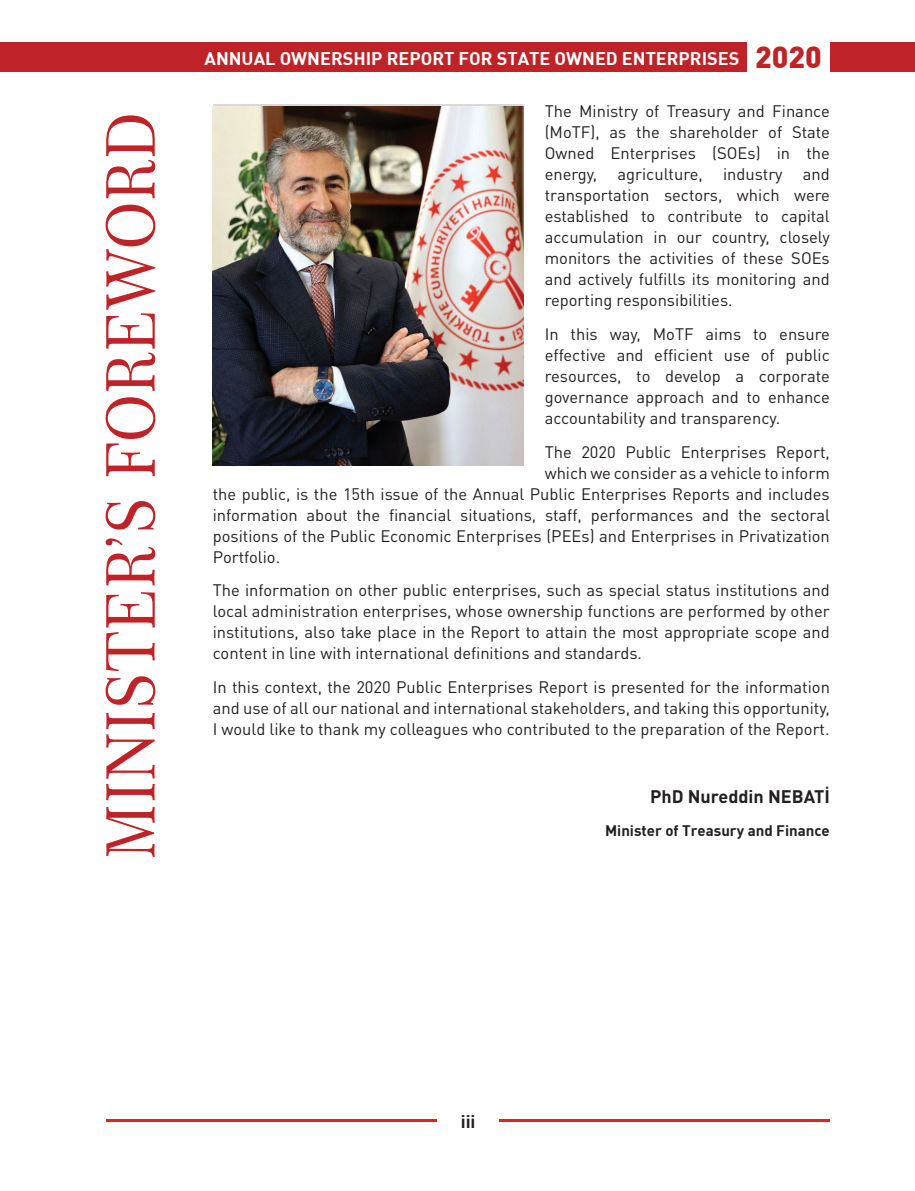
<style>
.page{position:relative;width:915px;height:1191px;background:#fff}
.page>*{position:absolute;margin:0;border:0;box-sizing:border-box;transform-origin:0 0}
.t1{font:67.5px "Century 751 BT Roman B";color:#bf2227;scale:.91 1}
.t2{font:700 18px "DINBEK";color:#fff}
.t3{font:700 18px "DIN Pro";color:#231f20}
.t4{font:700 18px "DINBEK";color:#231f20}
.t5{font:16.5px/21px "DIN Pro";color:#231f20;text-align:justify}
.t6{font:700 15px "DINBEK";color:#231f20}
.s1{font-family:"DI Nbek";font-weight:900;font-size:30px;color:#bf2227}
</style>
<div class="page">
<div style="left:0;top:43px;width:746px;height:29px;background:#bf2227"></div>
<div style="left:829px;top:43px;width:85px;height:29px;background:#bf2227"></div>
<hr style="left:106px;top:1119px;width:330px;height:2px;background:#ee1d23">
<hr style="left:499px;top:1119px;width:330px;height:2px;background:#ee1d23">
<img style="left:213px;top:106px;width:310px;height:360px">
<h1 class="t1" style="left:90px;top:859px;width:822px;rotate:-90deg">MINISTER’S FOREWORD</h1>
<p class="t2" style="left:204px;top:47px;width:618px">ANNUAL OWNERSHIP REPORT FOR STATE OWNED ENTERPRISES <span class="s1">2020</span></p>
<p class="t5" style="left:544px;top:100px;width:286px">The Ministry of Treasury and Finance (MoTF), as the shareholder of State Owned Enterprises (SOEs) in the energy, agriculture, industry and transportation sectors, which were established to contribute to capital accumulation in our country, closely monitors the activities of these SOEs and actively fulfills its monitoring and reporting responsibilities.</p>
<p class="t5" style="left:544px;top:322px;width:286px">In this way, MoTF aims to ensure effective and efficient use of public resources, to develop a corporate governance approach and to enhance accountability and transparency.</p>
<p class="t5" style="left:544px;top:440px;width:286px">The 2020 Public Enterprises Report,</p>
<p class="t5" style="left:544px;top:461px;width:286px">which we consider as a vehicle to inform</p>
<p class="t5" style="left:213px;top:482px;width:618px">the public, is the 15th issue of the Annual Public Enterprises Reports and includes</p>
<p class="t5" style="left:213px;top:503px;width:618px">information about the financial situations, staff, performances and the sectoral</p>
<p class="t5" style="left:213px;top:524px;width:618px">positions of the Public Economic Enterprises (PEEs) and Enterprises in Privatization</p>
<p class="t5" style="left:213px;top:545px;width:69px">Portfolio.</p>
<p class="t5" style="left:213px;top:579px;width:618px">The information on other public enterprises, such as special status institutions and local administration enterprises, whose ownership functions are performed by other institutions, also take place in the Report to attain the most appropriate scope and content in line with international definitions and standards.</p>
<p class="t5" style="left:213px;top:676px;width:618px">In this context, the 2020 Public Enterprises Report is presented for the information and use of all our national and international stakeholders, and taking this opportunity, I would like to thank my colleagues who contributed to the preparation of the Report.</p>
<p class="t3" style="left:650px;top:784px;width:181px">PhD Nureddin NEBATİ</p>
<p class="t6" style="left:605px;top:821px;width:226px">Minister of Treasury and Finance</p>
<p class="t4" style="left:460px;top:1109px;width:16px">iii</p>
</div>
